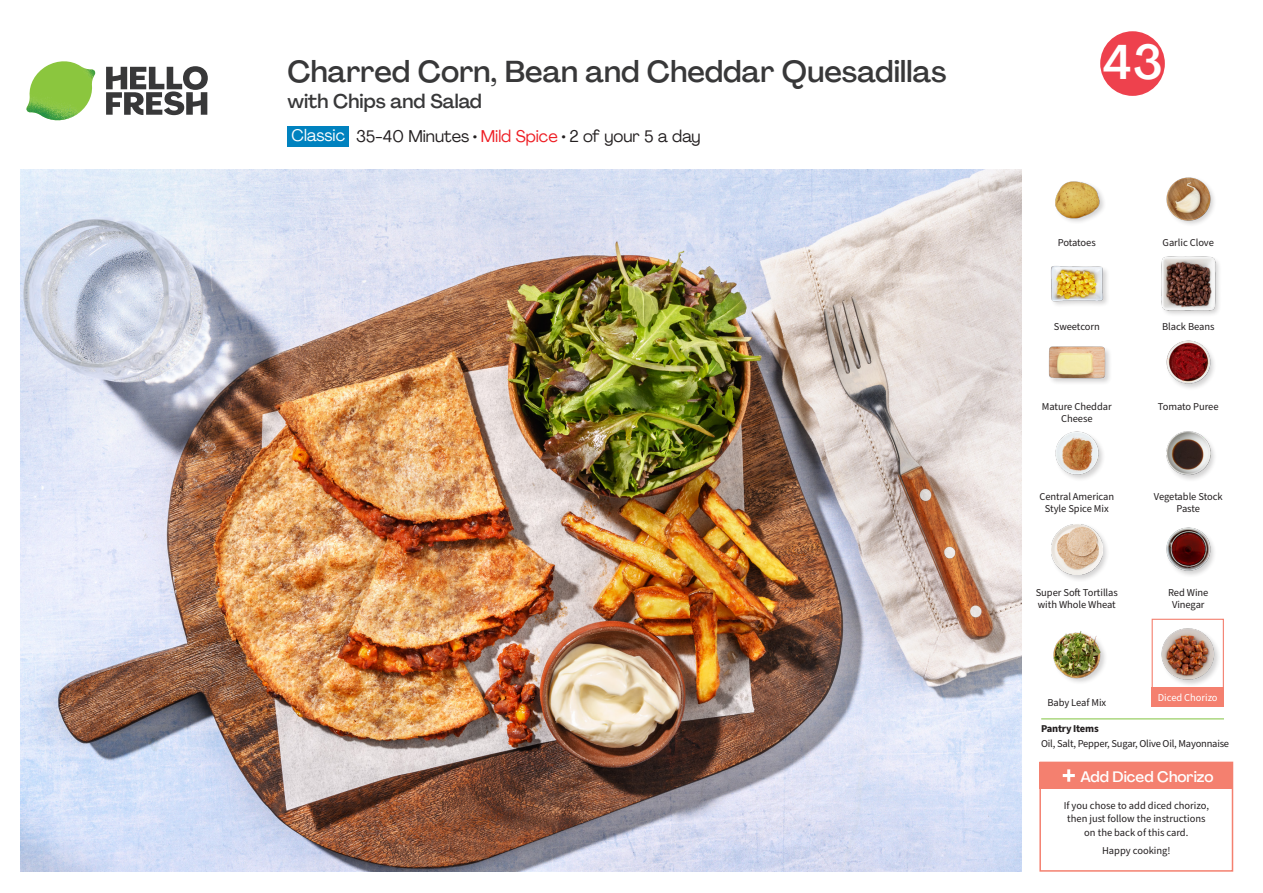
<style>
.page{position:relative;width:1263px;height:893px;background:#fff}
.page>*{position:absolute;margin:0;border:0;box-sizing:border-box;transform-origin:0 0}
.t1{font:500 48px "Agrandir";color:#fff}
._15_Titel_UK{font:500 30px "Agrandir";color:#383839}
._15_Titel_UK-2{font:500 19.5px "Agrandir";color:#383839}
._02_Box_Type{font:16.5px "Agrandir";color:#231f20}
._02_Box_Type-2{font:16.35px "Agrandir";color:#fff}
._16_StepsText{font:500 15px "Agrandir";color:#fff}
._18_FRONT_ingredients_UK{font:10.5px/12px "Source Sans Pro";letter-spacing:-.005em;color:#231f20;text-align:center}
._15_Titel_Steps{font:10.5px/13.5px "Source Sans Pro";color:#231f20;text-align:center}
._14_Allergene_Text_7pt{font:10.5px "Source Sans Pro";letter-spacing:-.02em;color:#231f20}
._00_Basic{font:10.5px "Source Sans Pro";color:#231f20}
._18_FRONT_ingredients_UK-2{font:10.5px "Source Sans Pro";letter-spacing:-.005em;color:#fff}
._14_Allergene_Text_7pt-2{font:700 10.5px "Source Sans Pro";letter-spacing:-.02em;color:#231f20}
.s1{color:#ee1d23}
</style>
<div class="page">
<svg style="left:106px;top:66px;width:102px;height:49px"></svg>
<img style="left:26px;top:61px;width:69px;height:59px">
<img style="left:21px;top:170px;width:1000px;height:702px">
<hr style="left:1041px;top:718px;width:183px;height:1px;background:#81c340">
<div style="left:287px;top:126px;width:61px;height:20px;background:#0082bf"></div>
<div style="left:1039px;top:762px;width:194px;height:110px;border:2px solid #f4806f"></div>
<div style="left:1039px;top:762px;width:194px;height:26px;background:#f4806f"></div>
<svg style="left:1063px;top:769px;width:12px;height:13px"></svg>
<div style="left:1151px;top:619px;width:73px;height:72px;border:1px solid #f4806f"></div>
<div style="left:1151px;top:688px;width:73px;height:19px;background:#f4806f"></div>
<div style="left:1160px;top:627px;width:61px;height:60px;background:#231f20;opacity:.2"></div>
<img style="left:1160px;top:627px;width:56px;height:56px">
<div style="left:1050px;top:522px;width:59px;height:60px;background:#231f20;opacity:.2"></div>
<img style="left:1052px;top:524px;width:50px;height:51px">
<div style="left:1052px;top:630px;width:56px;height:56px;background:#231f20;opacity:.2"></div>
<img style="left:1052px;top:630px;width:51px;height:51px">
<img style="left:1166px;top:527px;width:48px;height:48px">
<div style="left:1048px;top:346px;width:64px;height:39px;background:#231f20;opacity:.2"></div>
<img style="left:1048px;top:346px;width:57px;height:39px">
<img style="left:1055px;top:431px;width:48px;height:48px">
<img style="left:1166px;top:431px;width:49px;height:49px">
<img style="left:1166px;top:340px;width:48px;height:48px">
<img style="left:1055px;top:181px;width:49px;height:41px">
<div style="left:1049px;top:265px;width:61px;height:43px;background:#231f20;opacity:.2"></div>
<img style="left:1049px;top:265px;width:56px;height:43px">
<div style="left:1160px;top:256px;width:62px;height:61px;background:#231f20;opacity:.2"></div>
<img style="left:1160px;top:256px;width:57px;height:56px">
<img style="left:1166px;top:177px;width:48px;height:48px">
<svg style="left:1100px;top:31px;width:65px;height:65px"></svg>
<p class="_15_Titel_UK" style="left:287px;top:53px;width:661px">Charred Corn, Bean and Cheddar Quesadillas</p>
<p class="_15_Titel_UK-2" style="left:287px;top:89px;width:196px">with Chips and Salad</p>
<p class="_02_Box_Type-2" style="left:292px;top:125px;width:55px">Classic</p>
<p class="_02_Box_Type" style="left:356px;top:126px;width:346px">35-40 Minutes • <span class="s1">Mild Spice</span> • 2 of your 5 a day</p>
<p class="t1" style="left:1103px;top:32px;width:61px">43</p>
<p class="_18_FRONT_ingredients_UK" style="left:1058px;top:237px;width:40px">Potatoes</p>
<p class="_18_FRONT_ingredients_UK" style="left:1162px;top:237px;width:53px">Garlic Clove</p>
<p class="_18_FRONT_ingredients_UK" style="left:1054px;top:321px;width:48px">Sweetcorn</p>
<p class="_18_FRONT_ingredients_UK" style="left:1162px;top:321px;width:54px">Black Beans</p>
<p class="_18_FRONT_ingredients_UK" style="left:1042px;top:400px;width:71px">Mature Cheddar</p>
<p class="_18_FRONT_ingredients_UK" style="left:1158px;top:400px;width:62px">Tomato Puree</p>
<p class="_18_FRONT_ingredients_UK" style="left:1061px;top:412px;width:33px">Cheese</p>
<p class="_18_FRONT_ingredients_UK" style="left:1039px;top:491px;width:76px">Central American<br>Style Spice Mix</p>
<p class="_18_FRONT_ingredients_UK" style="left:1154px;top:491px;width:70px">Vegetable Stock<br>Paste</p>
<p class="_18_FRONT_ingredients_UK" style="left:1036px;top:586px;width:84px;text-align:left">Super Soft Tortillas with Whole Wheat</p>
<p class="_18_FRONT_ingredients_UK" style="left:1168px;top:586px;width:42px">Red Wine<br>Vinegar</p>
<p class="_18_FRONT_ingredients_UK" style="left:1047px;top:696px;width:60px">Baby Leaf Mix</p>
<p class="_18_FRONT_ingredients_UK-2" style="left:1158px;top:690px;width:61px">Diced Chorizo</p>
<p class="_14_Allergene_Text_7pt-2" style="left:1041px;top:722px;width:59px">Pantry Items</p>
<p class="_14_Allergene_Text_7pt" style="left:1041px;top:737px;width:189px">Oil, Salt, Pepper, Sugar, Olive Oil, Mayonnaise</p>
<p class="_16_StepsText" style="left:1080px;top:767px;width:135px">Add Diced Chorizo</p>
<p class="_15_Titel_Steps" style="left:1064px;top:799px;width:147px">If you chose to add diced chorizo, then just follow the instructions on the back of this card.</p>
<p class="_00_Basic" style="left:1102px;top:843px;width:70px">Happy cooking!</p>
</div>
